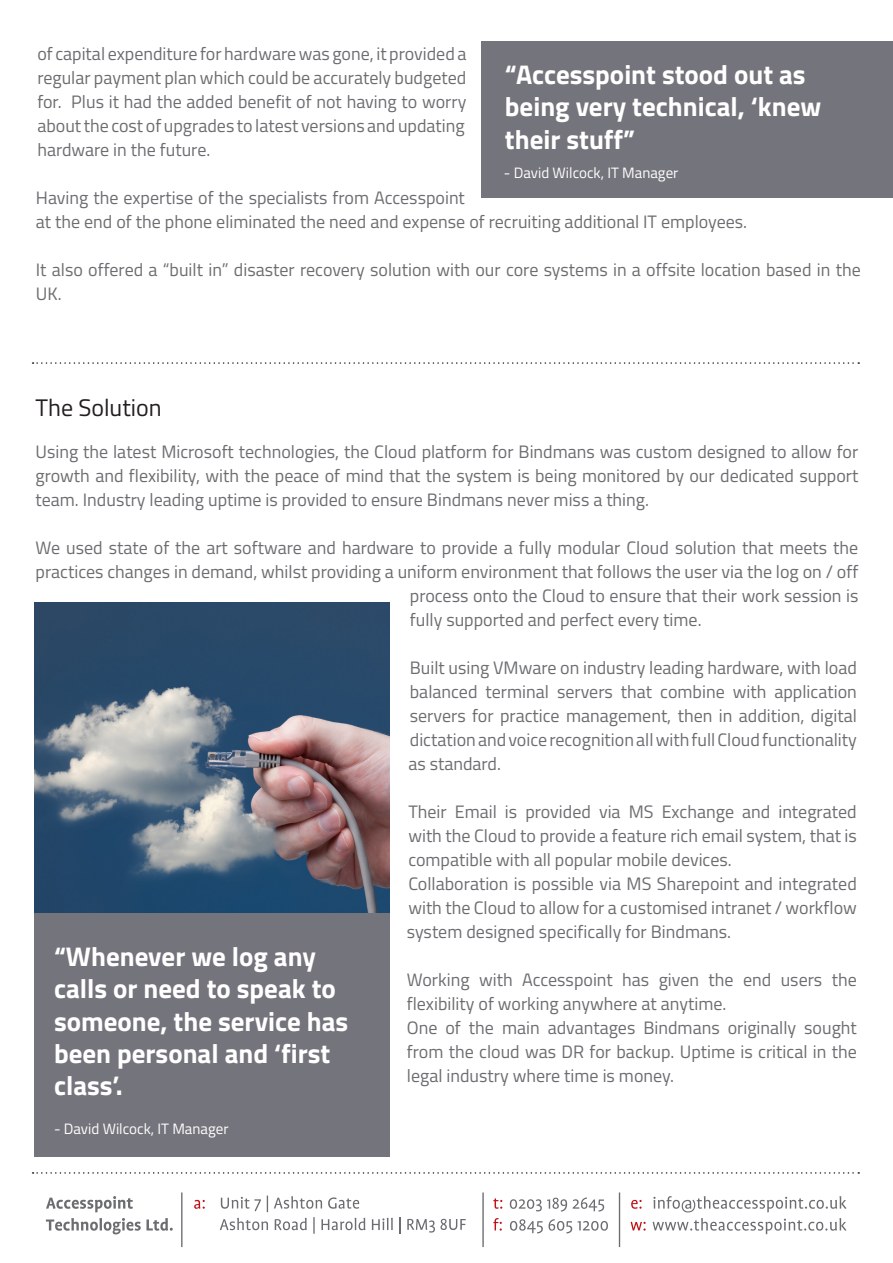
<style>
.page{position:relative;width:893px;height:1263px;background:#fff}
.page>*{position:absolute;margin:0;border:0;box-sizing:border-box;transform-origin:0 0}
.t1{font:700 27px/32.4px "Titillium Web";color:#fff}
.t2{font:24px "Titillium Web";color:#231f20}
.t3{font:18px/24px "Titillium Web";color:#6c6d70;text-align:justify}
.t4{font:15px "Titillium Web";color:#fff}
</style>
<div class="page">
<svg style="left:33px;top:1172px;width:826px;height:2px"></svg>
<svg style="left:33px;top:362px;width:826px;height:2px"></svg>
<img style="left:34px;top:602px;width:356px;height:311px">
<div style="left:481px;top:41px;width:412px;height:156px;background:#74747c"></div>
<div style="left:34px;top:913px;width:356px;height:244px;background:#74747c"></div>
<svg style="left:407px;top:1219px;width:59px;height:13px"></svg>
<svg style="left:220px;top:1195px;width:173px;height:39px"></svg>
<hr style="left:181px;top:1192px;width:1px;height:55px;background:#6c6d70">
<hr style="left:482px;top:1192px;width:2px;height:55px;background:#6c6d70">
<hr style="left:619px;top:1192px;width:1px;height:55px;background:#6c6d70">
<svg style="left:194px;top:1200px;width:11px;height:9px"></svg>
<svg style="left:46px;top:1218px;width:127px;height:16px"></svg>
<svg style="left:46px;top:1196px;width:87px;height:16px"></svg>
<svg style="left:510px;top:1219px;width:98px;height:14px"></svg>
<svg style="left:493px;top:1218px;width:9px;height:12px"></svg>
<svg style="left:493px;top:1198px;width:9px;height:11px"></svg>
<svg style="left:653px;top:1218px;width:193px;height:16px"></svg>
<svg style="left:631px;top:1222px;width:15px;height:8px"></svg>
<svg style="left:653px;top:1196px;width:194px;height:16px"></svg>
<svg style="left:631px;top:1200px;width:11px;height:9px"></svg>
<svg style="left:510px;top:1197px;width:94px;height:14px"></svg>
<svg style="left:399px;top:1217px;width:1px;height:17px"></svg>
<p class="t3" style="left:37px;top:41px;width:431px">of capital expenditure for hardware was gone, it provided a regular payment plan which could be accurately budgeted for. Plus it had the added benefit of not having to worry about the cost of upgrades to latest versions and updating hardware in the future.</p>
<p class="t3" style="left:36px;top:185px;width:713px">Having the expertise of the specialists from Accesspoint<br>at the end of the phone eliminated the need and expense of recruiting additional IT employees.</p>
<p class="t3" style="left:36px;top:257px;width:826px">It also offered a “built in” disaster recovery solution with our core systems in a offsite location based in the<br>UK.</p>
<p class="t1" style="left:505px;top:57px;width:318px">“Accesspoint stood out as being very technical, ‘knew their stuff”</p>
<p class="t4" style="left:504px;top:161px;width:176px">- David Wilcock, IT Manager</p>
<p class="t2" style="left:36px;top:390px;width:128px">The Solution</p>
<p class="t3" style="left:36px;top:438px;width:824px">Using the latest Microsoft technologies, the Cloud platform for Bindmans was custom designed to allow for growth and flexibility, with the peace of mind that the system is being monitored by our dedicated support team. Industry leading uptime is provided to ensure Bindmans never miss a thing.</p>
<p class="t3" style="left:36px;top:534px;width:824px">We used state of the art software and hardware to provide a fully modular Cloud solution that meets the</p>
<p class="t3" style="left:36px;top:558px;width:824px">practices changes in demand, whilst providing a uniform environment that follows the user via the log on / off</p>
<p class="t3" style="left:410px;top:582px;width:450px">process onto the Cloud to ensure that their work session is</p>
<p class="t3" style="left:410px;top:606px;width:293px">fully supported and perfect every time.</p>
<p class="t3" style="left:408px;top:654px;width:450px">Built using VMware on industry leading hardware, with load balanced terminal servers that combine with application servers for practice management, then in addition, digital dictation and voice recognition all with full Cloud functionality as standard.</p>
<p class="t3" style="left:408px;top:798px;width:450px">Their Email is provided via MS Exchange and integrated with the Cloud to provide a feature rich email system, that is compatible with all popular mobile devices.</p>
<p class="t3" style="left:407px;top:870px;width:452px">Collaboration is possible via MS Sharepoint and integrated with the Cloud to allow for a customised intranet / workflow system designed specifically for Bindmans.</p>
<p class="t3" style="left:407px;top:966px;width:451px">Working with Accesspoint has given the end users the flexibility of working anywhere at anytime.</p>
<p class="t3" style="left:407px;top:1014px;width:452px">One of the main advantages Bindmans originally sought from the cloud was DR for backup. Uptime is critical in the legal industry where time is money.</p>
<p class="t4" style="left:54px;top:1118px;width:176px">- David Wilcock, IT Manager</p>
<p class="t1" style="left:54px;top:939px;width:296px">“Whenever we log any calls or need to speak to someone, the service has been personal and ‘first class’.</p>
</div>
